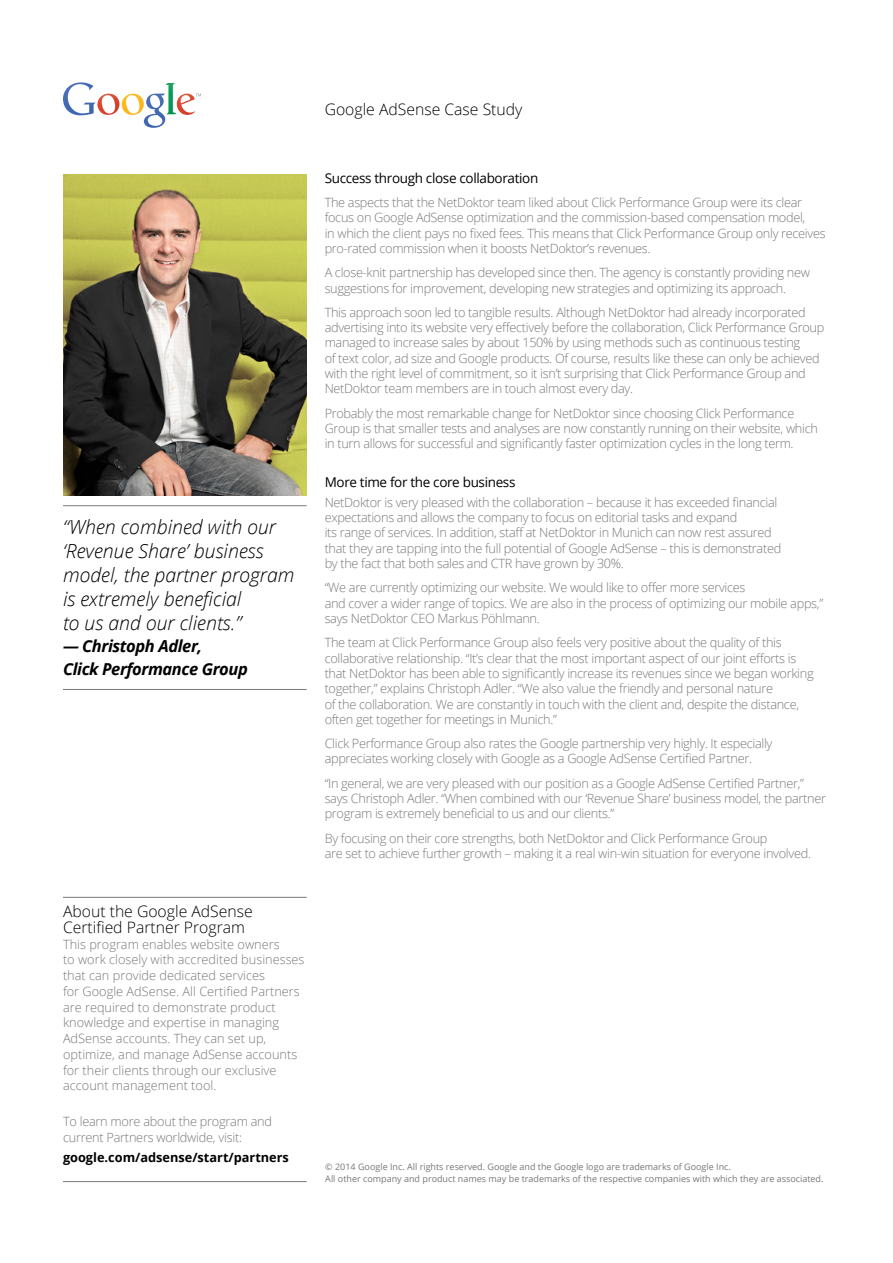
<style>
.page{position:relative;width:893px;height:1263px;background:#fff}
.page>*{position:absolute;margin:0;border:0;box-sizing:border-box;transform-origin:0 0}
.t1{font:italic 300 19.5px/24px "Open Sans";color:#000}
.t2{font:italic 700 16.5px/22.5px "Open Sans";letter-spacing:-.025em;color:#000}
.t3{font:300 15.75px/15.8px "Open Sans";color:#000}
.t4{font:13.5px "Open Sans";letter-spacing:-.025em;color:#000}
.t5{font:300 12.75px/15.3px "Open Sans";letter-spacing:-.025em;color:#77787b}
.t6{font:300 12.75px/15.8px "Open Sans";color:#77787b}
.t7{font:700 12.75px "Open Sans";color:#000}
.t8{font:9px/12px "Open Sans";color:#77787b}
</style>
<div class="page">
<img style="left:97px;top:94px;width:22px;height:21px">
<img style="left:166px;top:83px;width:10px;height:31px">
<img style="left:177px;top:94px;width:18px;height:21px">
<img style="left:122px;top:94px;width:22px;height:21px">
<img style="left:144px;top:94px;width:21px;height:34px">
<img style="left:63px;top:82px;width:33px;height:33px">
<hr style="left:63px;top:897px;width:244px;height:1px;background:#77787b">
<hr style="left:63px;top:1181px;width:244px;height:1px;background:#77787b">
<img style="left:63px;top:175px;width:244px;height:321px">
<hr style="left:63px;top:505px;width:244px;height:1px;background:#77787b">
<hr style="left:63px;top:689px;width:244px;height:1px;background:#77787b">
<p class="t3" style="left:325px;top:101px;width:199px">Google AdSense Case Study</p>
<h1 class="t1" style="left:63px;top:514px;width:233px">“When combined with our ‘Revenue Share’ business model, the partner program is extremely beneficial<br>to us and our clients.”</h1>
<p class="t2" style="left:63px;top:634px;width:186px">— Christoph Adler,<br>Click Performance Group</p>
<p class="t3" style="left:63px;top:903px;width:191px">About the Google AdSense<br>Certified Partner Program</p>
<p class="t6" style="left:63px;top:936px;width:243px">This program enables website owners<br>to work closely with accredited businesses that can provide dedicated services<br>for Google AdSense. All Certified Partners are required to demonstrate product knowledge and expertise in managing AdSense accounts. They can set up, optimize, and manage AdSense accounts for their clients through our exclusive account management tool.</p>
<p class="t5" style="left:63px;top:1113px;width:211px;line-height:15.8px">To learn more about the program and current Partners worldwide, visit:</p>
<p class="t7" style="left:63px;top:1148px;width:227px">google.com/adsense/start/partners</p>
<p class="t4" style="left:325px;top:169px;width:215px">Success through close collaboration</p>
<p class="t5" style="left:325px;top:194px;width:502px">The aspects that the NetDoktor team liked about Click Performance Group were its clear focus on Google AdSense optimization and the commission-based compensation model,<br>in which the client pays no fixed fees. This means that Click Performance Group only receives pro-rated commission when it boosts NetDoktor’s revenues.</p>
<p class="t5" style="left:325px;top:265px;width:487px">A close-knit partnership has developed since then. The agency is constantly providing new suggestions for improvement, developing new strategies and optimizing its approach.</p>
<p class="t5" style="left:325px;top:304px;width:501px">This approach soon led to tangible results. Although NetDoktor had already incorporated advertising into its website very effectively before the collaboration, Click Performance Group managed to increase sales by about 150% by using methods such as continuous testing<br>of text color, ad size and Google products. Of course, results like these can only be achieved with the right level of commitment, so it isn’t surprising that Click Performance Group and NetDoktor team members are in touch almost every day.</p>
<p class="t5" style="left:325px;top:405px;width:495px">Probably the most remarkable change for NetDoktor since choosing Click Performance<br>Group is that smaller tests and analyses are now constantly running on their website, which in turn allows for successful and significantly faster optimization cycles in the long term.</p>
<p class="t4" style="left:325px;top:473px;width:192px">More time for the core business</p>
<p class="t5" style="left:325px;top:494px;width:458px">NetDoktor is very pleased with the collaboration – because it has exceeded financial expectations and allows the company to focus on editorial tasks and expand<br>its range of services. In addition, staff at NetDoktor in Munich can now rest assured that they are tapping into the full potential of Google AdSense – this is demonstrated by the fact that both sales and CTR have grown by 30%.</p>
<p class="t5" style="left:325px;top:580px;width:500px">“We are currently optimizing our website. We would like to offer more services<br>and cover a wider range of topics. We are also in the process of optimizing our mobile apps,” says NetDoktor CEO Markus Pöhlmann.</p>
<p class="t5" style="left:325px;top:635px;width:490px">The team at Click Performance Group also feels very positive about the quality of this collaborative relationship. “It’s clear that the most important aspect of our joint efforts is that NetDoktor has been able to significantly increase its revenues since we began working together,” explains Christoph Adler. “We also value the friendly and personal nature<br>of the collaboration. We are constantly in touch with the client and, despite the distance, often get together for meetings in Munich.”</p>
<p class="t5" style="left:325px;top:735px;width:449px">Click Performance Group also rates the Google partnership very highly. It especially appreciates working closely with Google as a Google AdSense Certified Partner.</p>
<p class="t5" style="left:325px;top:775px;width:503px">“In general, we are very pleased with our position as a Google AdSense Certified Partner,” says Christoph Adler. “When combined with our ‘Revenue Share’ business model, the partner program is extremely beneficial to us and our clients.”</p>
<p class="t5" style="left:325px;top:830px;width:488px">By focusing on their core strengths, both NetDoktor and Click Performance Group<br>are set to achieve further growth – making it a real win-win situation for everyone involved.</p>
<p class="t8" style="left:325px;top:1160px;width:500px">© 2014 Google Inc. All rights reserved. Google and the Google logo are trademarks of Google Inc.<br>All other company and product names may be trademarks of the respective companies with which they are associated.</p>
</div>
